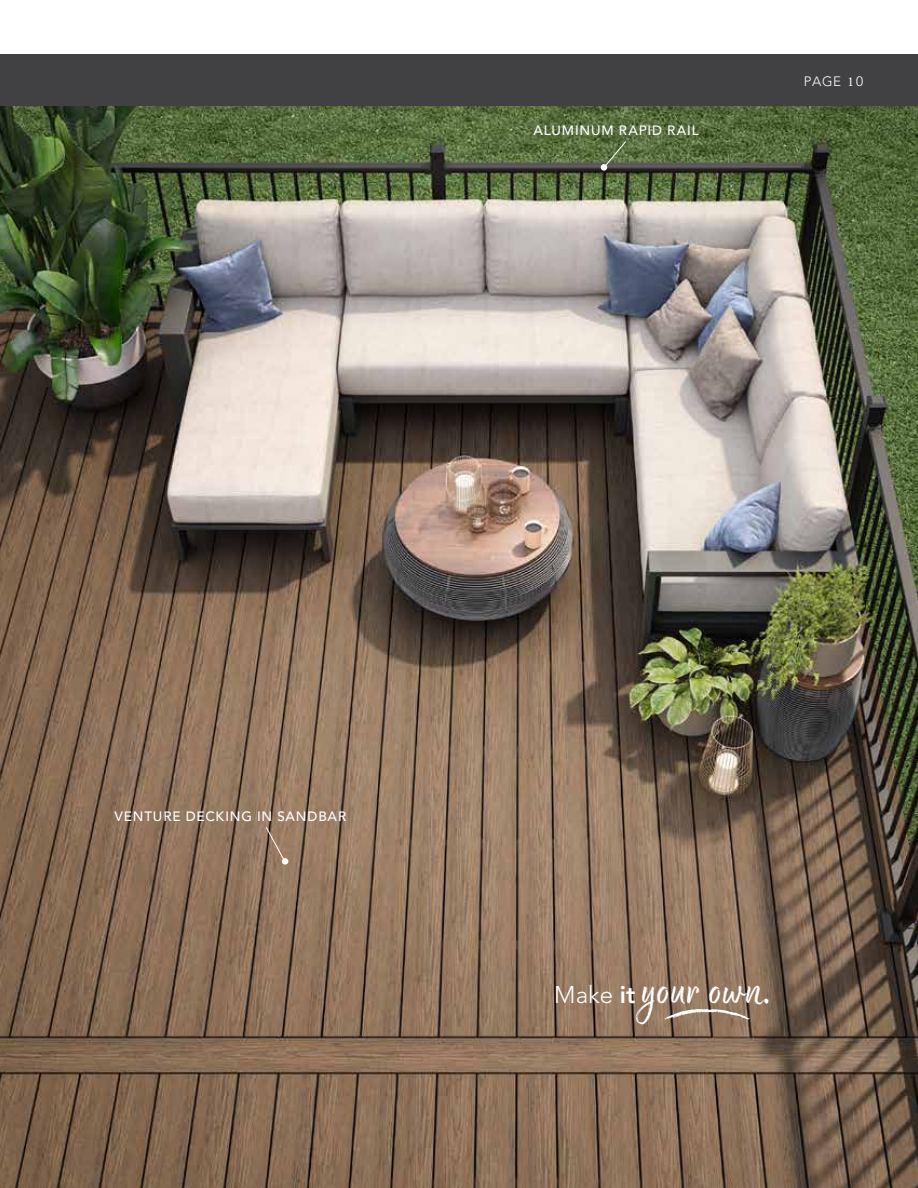
<style>
.page{position:relative;width:918px;height:1188px;background:#fff}
.page>*{position:absolute;margin:0;border:0;box-sizing:border-box;transform-origin:0 0}
.t1{font:46.5px "Good Karma Upright";letter-spacing:.005em;color:#fff}
.t2{font:500 13.5px "Avenir LT Std";letter-spacing:.06em;color:#fff}
.t3{font:300 13.5px "Avenir LT Std";color:#fff}
.s1{font-family:"Minion Pro";font-weight:400}
.s2{font-family:"Avenir LT Std";font-weight:300;font-size:24px}
.s3{font-family:"Avenir LT Std";font-weight:800;font-size:24px}
</style>
<div class="page">
<img style="left:0;top:106px;width:918px;height:1082px">
<div style="left:0;top:54px;width:918px;height:52px;background:#414042"></div>
<div style="left:282px;top:858px;width:6px;height:7px;background:#fff;border-radius:50%"></div>
<svg style="left:265px;top:826px;width:21px;height:36px"></svg>
<div style="left:601px;top:164px;width:6px;height:7px;background:#fff;border-radius:50%"></div>
<svg style="left:603px;top:141px;width:24px;height:27px"></svg>
<svg style="left:663px;top:1009px;width:87px;height:11px"></svg>
<p class="t2" style="left:534px;top:122px;width:167px">ALUMINUM RAPID RAIL</p>
<p class="t3" style="left:804px;top:73px;width:61px">PAGE <span class="s1">1</span> 0</p>
<p class="t2" style="left:114px;top:808px;width:233px">VENTURE DECKING IN SANDBAR</p>
<h1 class="t1" style="left:554px;top:963px;width:219px"><span class="s2">Make</span> <span class="s3">it</span> your own.</h1>
</div>
